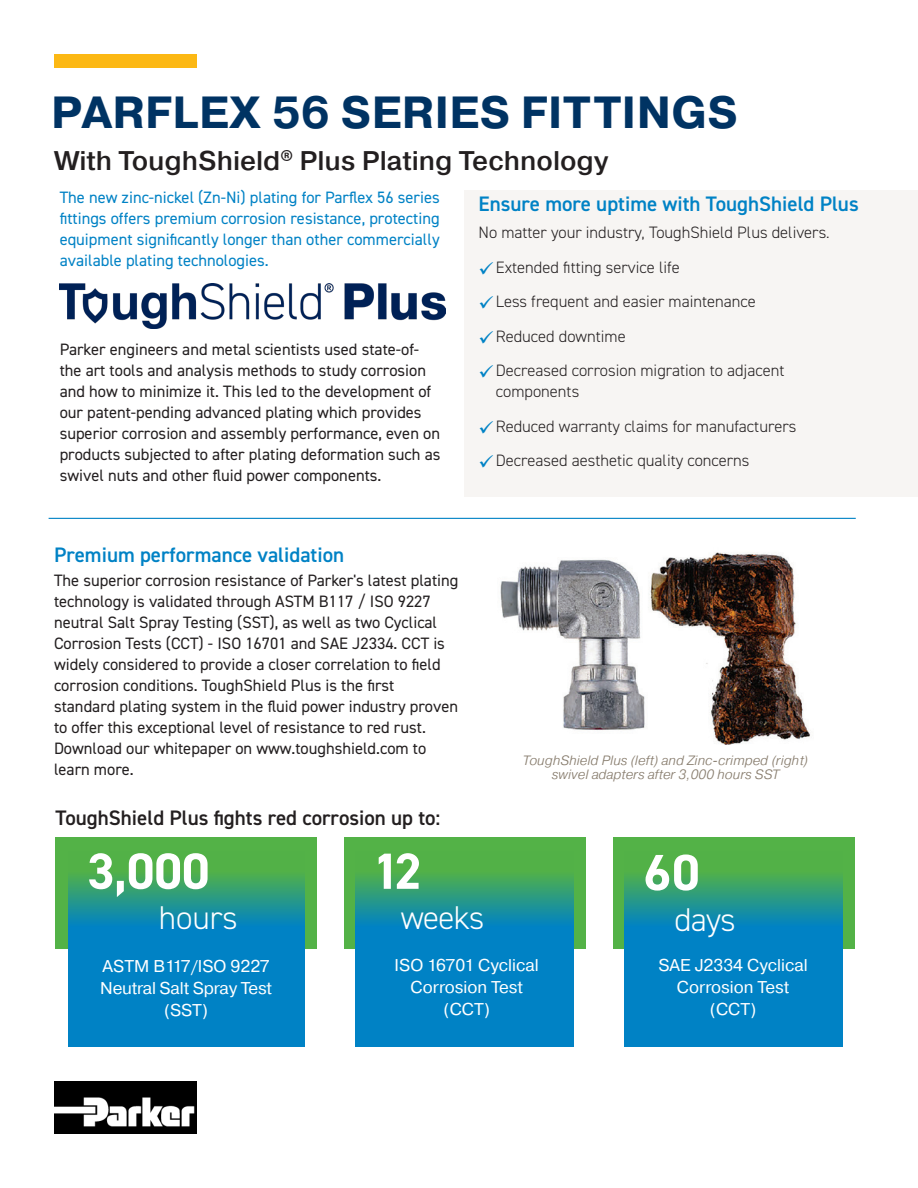
<style>
.page{position:relative;width:918px;height:1188px;background:#fff}
.page>*{position:absolute;margin:0;border:0;box-sizing:border-box;transform-origin:0 0}
.t1{font:700 51px "DIN2014";color:#fff}
.t2{font:700 45px "Pragmatica";letter-spacing:.01em;color:#003363}
.t3{font:300 33px "DIN2014";letter-spacing:-.02em;color:#fff}
.t4{font:500 27px "Pragmatica";color:#231f20}
.Sub-subhead{font:600 21px "DIN2014";color:#0082c5}
.Sub-subhead-2{font:600 21px "DIN2014";color:#231f20}
.Body{font:17.1px/21.8px "Pragmatica";color:#fff;text-align:center}
.Body_10_14{font:16.5px/21px "DIN2014";color:#231f20}
.Bullet_List{font:300 16.5px/21px "DIN2014";color:#231f20}
.Body_10_14-2{font:16.5px/21px "DIN2014";color:#0082c5;text-align:justify}
.Body_10_14-3{font:300 16.5px "DIN2014";color:#231f20}
.Call-Outs{font:italic 300 13.5px "Pragmatica";color:#887d6e}
.s1{color:#0082c5}
</style>
<div class="page">
<div style="left:464px;top:190px;width:454px;height:307px;background:#f7f5f3"></div>
<img style="left:54px;top:1081px;width:143px;height:53px">
<div style="left:54px;top:54px;width:143px;height:14px;background:#fcb814"></div>
<hr style="left:49px;top:518px;width:807px;height:1px;background:#0082c5">
<div style="left:613px;top:837px;width:241px;height:111px;background:#53b247"></div>
<svg style="left:624px;top:876px;width:219px;height:171px;background:#0b88b3"></svg>
<div style="left:56px;top:837px;width:261px;height:111px;background:#53b247"></div>
<svg style="left:68px;top:876px;width:237px;height:171px;background:#0b88b3"></svg>
<div style="left:344px;top:837px;width:241px;height:111px;background:#53b247"></div>
<svg style="left:356px;top:876px;width:218px;height:171px;background:#0b88b3"></svg>
<img style="left:500px;top:552px;width:310px;height:192px">
<img style="left:60px;top:284px;width:386px;height:44px">
<p class="t2" style="left:51px;top:83px;width:688px">PARFLEX 56 SERIES FITTINGS</p>
<p class="t4" style="left:54px;top:143px;width:556px">With ToughShield<sup>®</sup> Plus Plating Technology</p>
<p class="Body_10_14-2" style="left:60px;top:186px;width:382px">The new zinc-nickel (Zn-Ni) plating for Parflex 56 series fittings offers premium corrosion resistance, protecting equipment significantly longer than other commercially available plating technologies.</p>
<p class="Sub-subhead" style="left:478px;top:190px;width:382px">Ensure more uptime with ToughShield Plus</p>
<p class="Body_10_14-3" style="left:478px;top:222px;width:353px">No matter your industry, ToughShield Plus delivers.</p>
<p class="Bullet_List" style="left:478px;top:257px;width:203px"><span class="s1">✓</span>Extended fitting service life</p>
<p class="Bullet_List" style="left:478px;top:291px;width:279px"><span class="s1">✓</span>Less frequent and easier maintenance</p>
<p class="Bullet_List" style="left:478px;top:326px;width:149px"><span class="s1">✓</span>Reduced downtime</p>
<p class="Bullet_List" style="left:496px;top:360px;width:290px;text-indent:-17px"><span class="s1">✓</span>Decreased corrosion migration to adjacent components</p>
<p class="Bullet_List" style="left:478px;top:416px;width:319px"><span class="s1">✓</span>Reduced warranty claims for manufacturers</p>
<p class="Bullet_List" style="left:478px;top:450px;width:273px"><span class="s1">✓</span>Decreased aesthetic quality concerns</p>
<p class="Body_10_14" style="left:60px;top:338px;width:382px">Parker engineers and metal scientists used state-of&shy;the art tools and analysis methods to study corrosion and how to minimize it. This led to the development of our patent-pending advanced plating which provides superior corrosion and assembly performance, even on products subjected to after plating deformation such as swivel nuts and other fluid power components.</p>
<p class="Sub-subhead" style="left:54px;top:541px;width:292px">Premium performance validation</p>
<p class="Body_10_14" style="left:54px;top:570px;width:406px">The superior corrosion resistance of Parker's latest plating technology is validated through ASTM B117 / ISO 9227 neutral Salt Spray Testing (SST), as well as two Cyclical Corrosion Tests (CCT) - ISO 16701 and SAE J2334. CCT is widely considered to provide a closer correlation to field corrosion conditions. ToughShield Plus is the first standard plating system in the fluid power industry proven to offer this exceptional level of resistance to red rust.<br>Download our whitepaper on www.toughshield.com to learn more.</p>
<p class="Sub-subhead-2" style="left:56px;top:804px;width:386px">ToughShield Plus fights red corrosion up to:</p>
<p class="Call-Outs" style="left:523px;top:752px;width:287px">ToughShield Plus (left) and Zinc-crimped (right)</p>
<p class="Call-Outs" style="left:552px;top:765px;width:229px">swivel adapters after 3,000 hours SST</p>
<p class="t1" style="left:87px;top:837px;width:124px">3,000</p>
<p class="t3" style="left:159px;top:898px;width:81px">hours</p>
<p class="Body" style="left:100px;top:956px;width:173px">ASTM B117/ISO 9227<br>Neutral Salt Spray Test (SST)</p>
<p class="t1" style="left:372px;top:837px;width:51px">12</p>
<p class="t3" style="left:401px;top:898px;width:85px">weeks</p>
<p class="Body" style="left:395px;top:955px;width:146px">ISO 16701 Cyclical<br>Corrosion Test (CCT)</p>
<p class="t1" style="left:644px;top:839px;width:58px">60</p>
<p class="t3" style="left:674px;top:899px;width:63px">days</p>
<p class="Body" style="left:658px;top:955px;width:151px">SAE J2334 Cyclical<br>Corrosion Test (CCT)</p>
</div>
